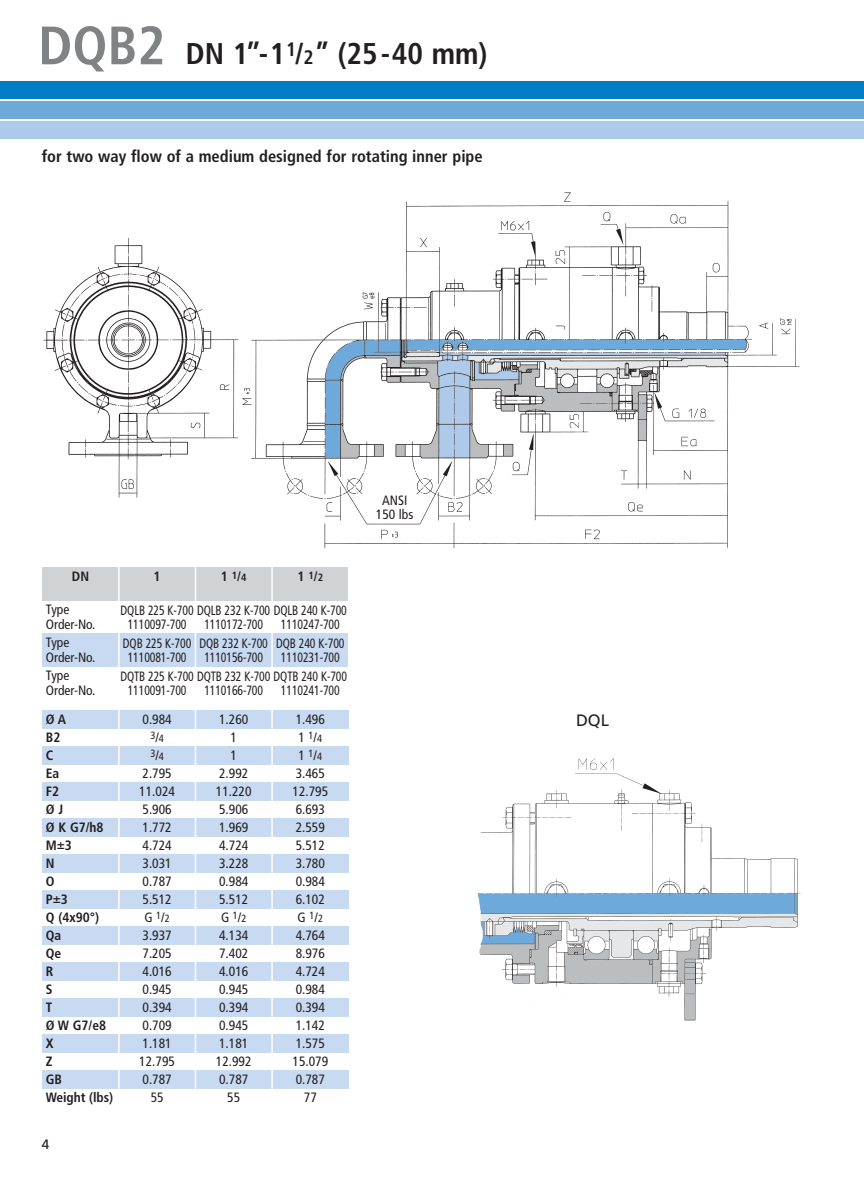
<style>
.page{position:relative;width:864px;height:1191px;background:#fff}
.page>*{position:absolute;margin:0;border:0;box-sizing:border-box;transform-origin:0 0}
.t1{font:700 condensed 30px "Frutiger";color:#231f20}
.t2{font:700 condensed 16.5px "Frutiger";color:#231f20}
.t3{font:16.5px "Frutiger";color:#231f20}
.t4{font:condensed 13.5px/18px "Frutiger";color:#231f20;text-align:center}
.t5{font:condensed 13.5px/13.8px "Frutiger";color:#231f20;text-align:center;scale:.87 1}
.t6{font:700 condensed 13.5px/18px "Frutiger";color:#231f20}
.t7{font:13.5px "Frutiger";color:#231f20}
.t8{font:condensed 10.5px/18px "Frutiger";color:#231f20}
.s1{font-size:54px;color:#808284}
.s2{font-size:19.5px}
.s3{font-size:10.5px}
.s4{font-size:13.5px}
</style>
<div class="page">
<div style="left:0;top:81px;width:863px;height:18px;background:#007dc5"></div>
<div style="left:0;top:101px;width:863px;height:18px;background:#6ea9db"></div>
<div style="left:0;top:121px;width:863px;height:18px;background:#adcaea"></div>
<img style="left:252px;top:192px;width:548px;height:357px">
<img style="left:43px;top:238px;width:209px;height:260px">
<img style="left:477px;top:758px;width:324px;height:263px">
<div style="left:42px;top:567px;width:306px;height:33px;background:#d1d2d4"></div>
<div style="left:42px;top:633px;width:306px;height:33px;background:#c7daf1"></div>
<hr style="left:118px;top:560px;width:1px;height:111px;background:#fff">
<hr style="left:195px;top:560px;width:1px;height:110px;background:#fff">
<hr style="left:271px;top:560px;width:2px;height:110px;background:#fff">
<div style="left:42px;top:710px;width:306px;height:18px;background:#c7daf1"></div>
<div style="left:42px;top:746px;width:306px;height:18px;background:#c7daf1"></div>
<div style="left:42px;top:782px;width:306px;height:18px;background:#c7daf1"></div>
<div style="left:42px;top:818px;width:306px;height:18px;background:#c7daf1"></div>
<div style="left:42px;top:854px;width:306px;height:18px;background:#c7daf1"></div>
<div style="left:42px;top:890px;width:306px;height:18px;background:#c7daf1"></div>
<div style="left:42px;top:926px;width:306px;height:18px;background:#c7daf1"></div>
<div style="left:42px;top:962px;width:306px;height:18px;background:#c7daf1"></div>
<div style="left:42px;top:998px;width:306px;height:18px;background:#c7daf1"></div>
<div style="left:42px;top:1034px;width:306px;height:18px;background:#c7daf1"></div>
<div style="left:42px;top:1070px;width:306px;height:18px;background:#c7daf1"></div>
<hr style="left:118px;top:703px;width:1px;height:421px;background:#fff">
<hr style="left:195px;top:703px;width:1px;height:421px;background:#fff">
<hr style="left:271px;top:703px;width:2px;height:421px;background:#fff">
<div style="left:367px;top:495px;width:52px;height:26px;background:#fff"></div>
<h1 class="t1" style="left:38px;top:42px;width:450px"><span class="s1">DQB2</span> DN 1’’-1<sup>1</sup>/<span class="s2">2</span>’’ (25-40 mm)</h1>
<p class="t2" style="left:42px;top:149px;width:442px">for two way flow of a medium designed for rotating inner pipe</p>
<p class="t6" style="left:72px;top:568px;width:19px">DN</p>
<p class="t4" style="left:46px;top:603px;width:51px;line-height:15px;text-align:left">Type<br>Order-No.</p>
<p class="t4" style="left:46px;top:636px;width:51px;line-height:15px;text-align:left">Type<br>Order-No.</p>
<p class="t4" style="left:46px;top:669px;width:51px;line-height:15px;text-align:left">Type<br>Order-No.</p>
<p class="t6" style="left:221px;top:569px;width:27px">1 <sup>1</sup>/<span class="s3">4</span></p>
<p class="t5" style="left:199px;top:615px;width:80px;line-height:19.2px">1110172-700<br>DQB 232 K-700</p>
<p class="t5" style="left:204px;top:651px;width:69px">1110156-700</p>
<p class="t5" style="left:204px;top:685px;width:69px">1110166-700</p>
<p class="t6" style="left:297px;top:569px;width:27px">1 <sup>1</sup>/<span class="s3">2</span></p>
<p class="t5" style="left:276px;top:615px;width:80px;line-height:19.2px">1110247-700<br>DQB 240 K-700</p>
<p class="t5" style="left:281px;top:651px;width:69px">1110231-700</p>
<p class="t5" style="left:281px;top:685px;width:69px">1110241-700</p>
<p class="t6" style="left:153px;top:568px;width:9px">1</p>
<p class="t5" style="left:128px;top:604px;width:253px;text-align:left;text-indent:-7px">DQLB 225 K-700 DQLB 232 K-700 DQLB 240 K-700<br>1110097-700</p>
<p class="t5" style="left:123px;top:637px;width:80px">DQB 225 K-700<br>1110081-700</p>
<p class="t5" style="left:128px;top:671px;width:253px;text-align:left;text-indent:-7px">DQTB 225 K-700 DQTB 232 K-700 DQTB 240 K-700<br>1110091-700</p>
<p class="t6" style="left:46px;top:711px;width:69px">Ø A<br>B2<br>C<br>Ea<br>F2<br>Ø J<br>Ø K G7/h8<br>M±3<br>N<br>O<br>P±3<br>Q (4x90°)<br>Qa<br>Qe<br>R<br>S<br>T<br>Ø W G7/e8<br>X<br>Z<br>GB<br>Weight (lbs)</p>
<p class="t4" style="left:142px;top:711px;width:31px">0.984</p>
<p class="t8" style="left:150px;top:729px;width:15px">3<span class="s4">/</span>4<br>3<span class="s4">/</span>4</p>
<p class="t4" style="left:139px;top:765px;width:37px">2.795<br>11.024<br>5.906<br>1.772<br>4.724<br>3.031<br>0.787<br>5.512<br>G <sup>1</sup>/<span class="s3">2<br></span>3.937<br>7.205<br>4.016<br>0.945<br>0.394<br>0.709<br>1.181<br>12.795<br>0.787<br>55</p>
<p class="t7" style="left:42px;top:1138px;width:9px">4</p>
<p class="t4" style="left:216px;top:711px;width:37px">1.260<br>1<br>1<br>2.992<br>11.220<br>5.906<br>1.969<br>4.724<br>3.228<br>0.984<br>5.512<br>G <sup>1</sup>/<span class="s3">2<br></span>4.134<br>7.402<br>4.016<br>0.945<br>0.394<br>0.945<br>1.181<br>12.992<br>0.787<br>55</p>
<p class="t4" style="left:292px;top:711px;width:37px">1.496<br>1 <sup>1</sup>/<span class="s3">4<br></span>1 <sup>1</sup>/<span class="s3">4<br></span>3.465<br>12.795<br>6.693<br>2.559<br>5.512<br>3.780<br>0.984<br>6.102<br>G <sup>1</sup>/<span class="s3">2<br></span>4.764<br>8.976<br>4.724<br>0.984<br>0.394<br>1.142<br>1.575<br>15.079<br>0.787<br>77</p>
<p class="t4" style="left:376px;top:495px;width:39px;line-height:14px">ANSI<br>150 lbs</p>
<p class="t3" style="left:575px;top:713px;width:34px">DQL</p>
</div>
